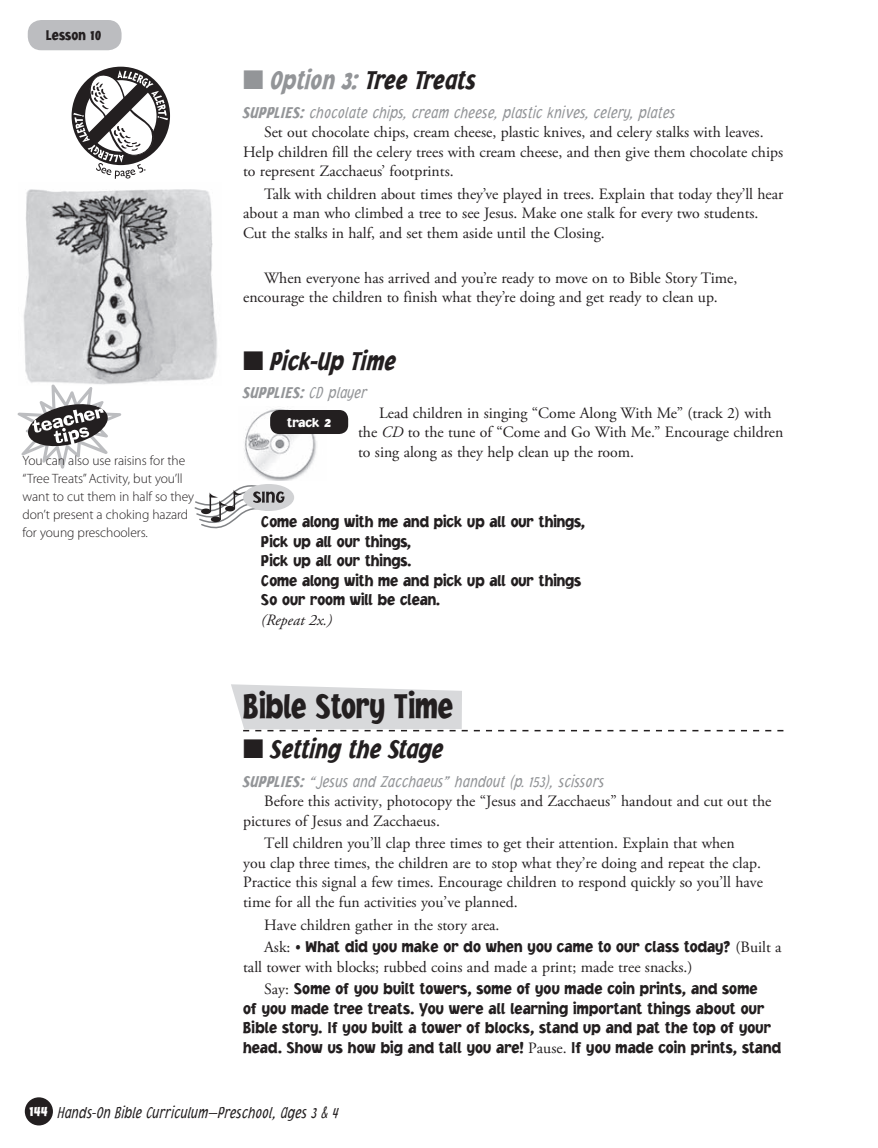
<style>
.page{position:relative;width:878px;height:1148px;background:#fff}
.page>*{position:absolute;margin:0;border:0;box-sizing:border-box;transform-origin:0 0}
.t1{font:900 36px "Jacoby Cond ICG";color:#231f20;scale:.9 1}
.t2{font:italic 900 27px "Jacoby Cond ICG";color:#231f20;scale:.9 1}
.t3{font:900 16.5px/19.5px "Jacoby ICG";color:#231f20;scale:.9 1}
.t4{font:italic 300 16.5px "Jacoby Cond ICG";color:#939598;scale:.95 1}
.t5{font:italic 300 16.5px "Jacoby Cond ICG";color:#231f20;scale:.9 1}
.t6{font:italic 900 16.5px "Jacoby Cond ICG";letter-spacing:.03em;color:#939598;scale:.95 1}
.t7{font:15.75px/19.5px "Adobe Garamond Pro";color:#231f20}
.t8{font:italic 15.75px "Adobe Garamond Pro";color:#231f20}
.t9{font:900 15px "Jacoby Cond ICG";color:#231f20}
.t10{font:300 13.5px/18px "Myriad Pro";letter-spacing:-.005em;color:#231f20}
.t11{font:900 13.5px "Jacoby ICG";color:#fff}
.s1{color:#939598}
.s2{font-weight:900}
.s3{font-weight:300}
.s4{font-style:italic}
.s5{font-family:"Adobe Garamond Pro";font-weight:400;font-size:15.75px}
.s6{font-weight:900;font-style:normal;font-size:15px;color:#fff}
</style>
<div class="page">
<div style="left:28px;top:20px;width:94px;height:30px;background:#bcbdc0;border-radius:14px"></div>
<div style="left:25px;top:1097px;width:28px;height:28px;background:#231f20;border-radius:50%"></div>
<svg style="left:231px;top:684px;width:552px;height:47px"></svg>
<div style="left:243px;top:484px;width:51px;height:27px;background:#d1d2d4;border-radius:50%"></div>
<svg style="left:194px;top:484px;width:90px;height:45px"></svg>
<img style="left:244px;top:408px;width:73px;height:72px">
<div style="left:270px;top:410px;width:78px;height:24px;background:#231f20;border-radius:9px"></div>
<svg style="left:73px;top:67px;width:95px;height:112px"></svg>
<img style="left:23px;top:189px;width:194px;height:195px">
<svg style="left:17px;top:384px;width:105px;height:85px"></svg>
<p class="t9" style="left:46px;top:25px;width:57px">Lesson 10</p>
<p class="t10" style="left:22px;top:452px;width:173px">You can also use raisins for the “Tree Treats” Activity, but you’ll want to cut them in half so they don’t present a choking hazard for young preschoolers.</p>
<h2 class="t2" style="left:243px;top:64px;width:260px"><span class="s1">■ Option 3:</span> Tree Treats</h2>
<p class="t4" style="left:243px;top:102px;width:456px"><span class="s2">SUPPLIES:</span> chocolate chips, cream cheese, plastic knives, celery, plates</p>
<p class="t7" style="left:243px;top:123px;width:541px;text-indent:21px">Set out chocolate chips, cream cheese, plastic knives, and celery stalks with leaves.<br>Help children fill the celery trees with cream cheese, and then give them chocolate chips to represent Zacchaeus’ footprints.</p>
<p class="t7" style="left:243px;top:184px;width:542px;text-indent:21px">Talk with children about times they’ve played in trees. Explain that today they’ll hear about a man who climbed a tree to see Jesus. Make one stalk for every two students.<br>Cut the stalks in half, and set them aside until the Closing.</p>
<p class="t7" style="left:243px;top:268px;width:495px;text-indent:21px">When everyone has arrived and you’re ready to move on to Bible Story Time, encourage the children to finish what they’re doing and get ready to clean up.</p>
<h2 class="t2" style="left:243px;top:344px;width:172px">■ Pick-Up Time</h2>
<p class="t6" style="left:243px;top:383px;width:132px">SUPPLIES: <span class="s3">CD player</span></p>
<p class="t7" style="left:358px;top:403px;width:427px;text-indent:21px">Lead children in singing “Come Along With Me” (track 2) with the <span class="s4">CD</span> to the tune of “Come and Go With Me.” Encourage children to sing along as they help clean up the room.</p>
<p class="t11" style="left:287px;top:414px;width:46px">track 2</p>
<p class="t3" style="left:261px;top:512px;width:361px">Come along with me and pick up all our things,<br>Pick up all our things,<br>Pick up all our things.<br>Come along with me and pick up all our things<br>So our room will be clean.</p>
<p class="t8" style="left:261px;top:610px;width:73px">(Repeat 2x.)</p>
<h1 class="t1" style="left:243px;top:684px;width:235px">Bible Story Time</h1>
<h2 class="t2" style="left:243px;top:733px;width:224px">■ Setting the Stage</h2>
<p class="t4" style="left:243px;top:771px;width:381px"><span class="s2">SUPPLIES:</span> “Jesus and Zacchaeus” handout (p. 153), scissors</p>
<p class="t7" style="left:243px;top:792px;width:529px;text-indent:21px">Before this activity, photocopy the “Jesus and Zacchaeus” handout and cut out the pictures of Jesus and Zacchaeus.</p>
<p class="t7" style="left:243px;top:834px;width:521px;text-indent:21px">Tell children you’ll clap three times to get their attention. Explain that when<br>you clap three times, the children are to stop what they’re doing and repeat the clap.<br>Practice this signal a few times. Encourage children to respond quickly so you’ll have time for all the fun activities you’ve planned.</p>
<p class="t7" style="left:264px;top:915px;width:237px">Have children gather in the story area.</p>
<p class="t3" style="left:264px;top:936px;width:576px"><span class="s5">Ask:</span> • What did you make or do when you came to our class today? <span class="s5">(Built a</span></p>
<p class="t7" style="left:243px;top:957px;width:451px">tall tower with blocks; rubbed coins and made a print; made tree snacks.)</p>
<p class="t3" style="left:243px;top:978px;width:599px;text-indent:21px"><span class="s5">Say:</span> Some of you built towers, some of you made coin prints, and some<br>of you made tree treats. You were all learning important things about our Bible story. If you built a tower of blocks, stand up and pat the top of your head. Show us how big and tall you are! <span class="s5">Pause.</span> If you made coin prints, stand</p>
<p class="t5" style="left:29px;top:1102px;width:345px"><span class="s6">144</span> Hands-On Bible Curriculum—Preschool, Ages 3 &amp; 4</p>
</div>
